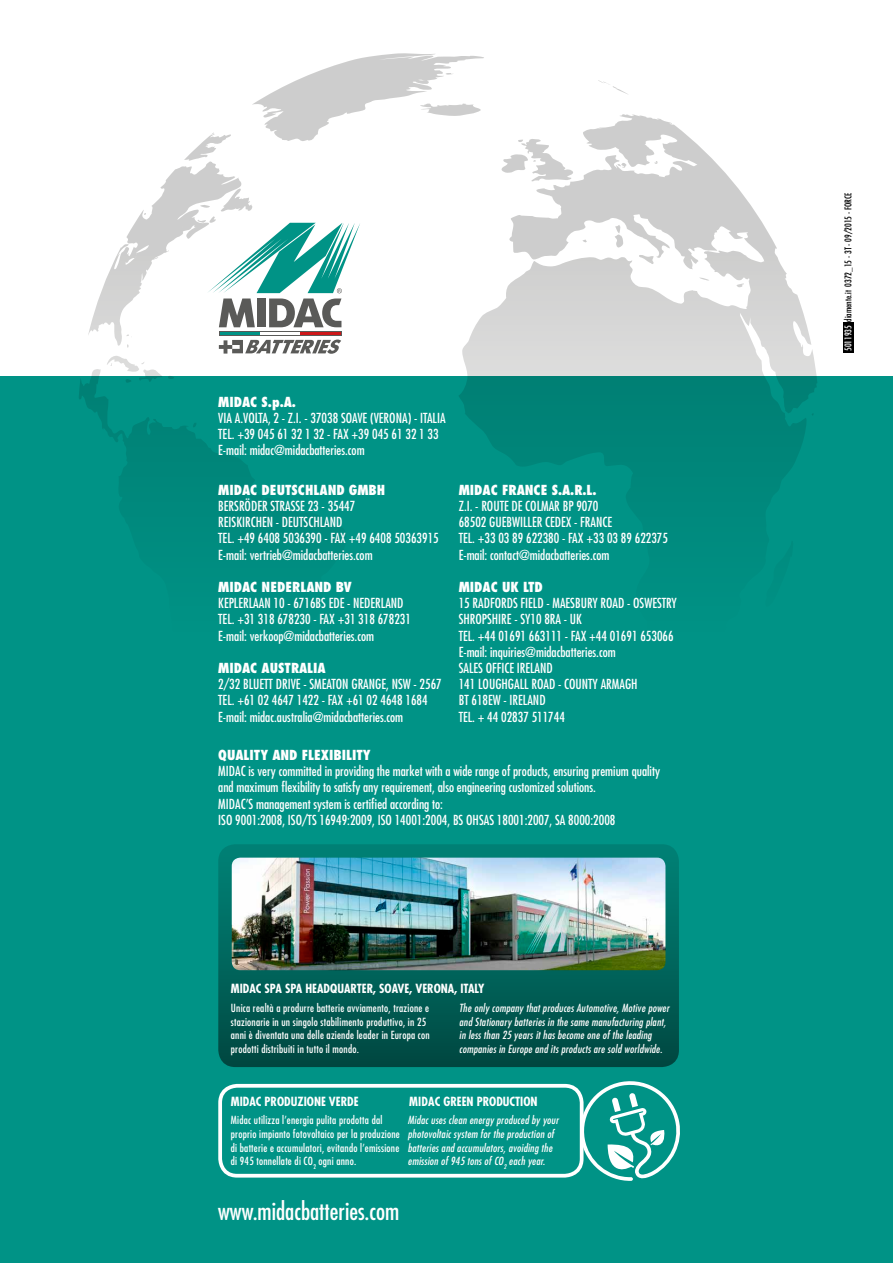
<style>
.page{position:relative;width:893px;height:1263px;background:#fff}
.page>*{position:absolute;margin:0;border:0;box-sizing:border-box;transform-origin:0 0}
.t1{font:condensed 24px "Futura Std";color:#fff}
.t2{font:condensed 13.5px/16.2px "Futura Std";color:#fff}
.t3{font:800 condensed 13.5px "Futura Std";color:#fff}
.t4{font:700 condensed 12.3px "Futura Std";color:#fff}
.t5{font:condensed 10.95px/13.6px "Futura Std";letter-spacing:.02em;color:#fff}
.t6{font:italic condensed 10.95px/13.6px "Futura Std";letter-spacing:.02em;color:#fff}
.t7{font:condensed 9px "Futura Std";color:#000}
.s1{color:#fff}
</style>
<div class="page">
<div style="left:0;top:376px;width:893px;height:887px;background:#009386"></div>
<svg style="left:459px;top:114px;width:358px;height:388px"></svg>
<svg style="left:598px;top:80px;width:29px;height:14px"></svg>
<svg style="left:501px;top:139px;width:72px;height:42px"></svg>
<svg style="left:79px;top:379px;width:198px;height:123px"></svg>
<svg style="left:639px;top:254px;width:15px;height:10px"></svg>
<svg style="left:615px;top:225px;width:8px;height:22px"></svg>
<svg style="left:618px;top:163px;width:9px;height:5px"></svg>
<svg style="left:654px;top:161px;width:4px;height:3px"></svg>
<svg style="left:699px;top:277px;width:10px;height:4px"></svg>
<svg style="left:736px;top:283px;width:8px;height:4px"></svg>
<svg style="left:88px;top:53px;width:396px;height:330px"></svg>
<svg style="left:576px;top:1081px;width:104px;height:100px"></svg>
<div style="left:218px;top:1084px;width:365px;height:93px;border:4px solid #fff;border-radius:17px"></div>
<div style="left:218px;top:844px;width:461px;height:223px;background:linear-gradient(to bottom,#008478,#004942);border-radius:17px"></div>
<img style="left:232px;top:858px;width:433px;height:112px">
<div style="left:843px;top:323px;width:11px;height:30px;background:#000"></div>
<p class="t3" style="left:218px;top:393px;width:79px">MIDAC S.p.a.</p>
<p class="t2" style="left:218px;top:410px;width:229px">Via A.Volta, 2 - Z.I. - 37038 Soave (Verona) - ITALIA<br>Tel. +39 045 61 32 1 32 - Fax +39 045 61 32 1 33<br>E-mail: midac@midacbatteries.com</p>
<p class="t3" style="left:218px;top:481px;width:169px">MIDAC DEUTSCHLAND GmbH</p>
<p class="t2" style="left:218px;top:498px;width:222px">BERSRÖDER STRASSE 23 - 35447<br>REISKIRCHEN - DEUTSCHLAND<br>Tel. +49 6408 5036390 - Fax +49 6408 50363915<br>E-mail: vertrieb@midacbatteries.com</p>
<p class="t3" style="left:218px;top:579px;width:135px">MIDAC NEDERLAND BV</p>
<p class="t2" style="left:218px;top:595px;width:194px">Keplerlaan 10 - 6716BS Ede - Nederland<br>TEL. +31 318 678230 - FAX +31 318 678231<br>E-mail: verkoop@midacbatteries.com</p>
<p class="t3" style="left:218px;top:660px;width:109px">MIDAC AUSTRALIA</p>
<p class="t2" style="left:218px;top:676px;width:225px">2/32 Blu ett Drive - Smeaton Grange, NSW - 2567<br>TEL. +61 02 4647 1422 - FAX +61 02 4648 1684<br>E-mail: midac.australia@midacbatteries.com</p>
<p class="t3" style="left:459px;top:481px;width:139px">MIDAC FRANCE S.A.R.L.</p>
<p class="t2" style="left:459px;top:498px;width:211px">Z.I. - RO UTE DE COLMAR BP 9070<br>68502 GUEBWILLER CEDEX - FRANCE<br>TEL. +33 03 89 622380 - FAX +33 03 89 622375<br>E-mail: contact@midacbatteries.com</p>
<p class="t3" style="left:459px;top:579px;width:86px">MIDAC UK Ltd</p>
<p class="t2" style="left:459px;top:595px;width:220px">15 Radfords Field - Maesbu ry Road - Oswestry<br>Shropshire - SY10 8RA - UK<br>TEL. +44 01691 663111 - FAX +44 01691 653066<br>E-mail: inquiries@midacbatteries.com<br>SALES OFFICE IRELAND<br>141 LOUGHGALL ROAD - COUNTY ARMAGH<br>BT 618EW - IRELAND<br>TEL. + 44 02837 511744</p>
<p class="t3" style="left:218px;top:746px;width:154px">QUALITY AND FLEXIBILITY</p>
<p class="t2" style="left:218px;top:763px;width:443px">MI DAC is very committed in providing the market with a wide range of products, ensuring premium quality and maximum flexibility to satisfy any requirement, also engineering customized solutions.<br>MI DAC’S management system is certified according to:<br>ISO 9001:2008, ISO/TS 16949:2009, ISO 14001:2004, BS OHSAS 18001:2007, SA 8000:2008</p>
<p class="t4" style="left:231px;top:981px;width:127px">MIDAC SpA SPA HEADQUARTER</p>
<p class="t4" style="left:373px;top:981px;width:50px">, SOAVE, VERON</p>
<p class="t4" style="left:448px;top:981px;width:53px">A, ITALY</p>
<p class="t5" style="left:231px;top:1001px;width:200px">Unica realtà a produrre batterie avviamento, trazione e stazionarie in un singolo stabilimento produttivo, in 25 anni è diventata una delle aziende leader in Europa con prodotti distribuiti in tutto il mondo.</p>
<p class="t6" style="left:459px;top:1001px;width:212px">The only company that produces Automotive, Motive power and Stationary batteries in the same manufacturing plant, in less than 25 years it has become one of the leading companies in Europe and its products are sold worldwide.</p>
<p class="t4" style="left:231px;top:1093px;width:80px">MIDAC PRODUZIONE</p>
<p class="t4" style="left:329px;top:1093px;width:30px">VERDE</p>
<p class="t4" style="left:409px;top:1093px;width:42px">MIDAC GREEN</p>
<p class="t4" style="left:477px;top:1093px;width:33px">PRODUCTION</p>
<p class="t5" style="left:231px;top:1113px;width:170px">Midac utilizza l’energia pulita prodotta dal proprio impianto fotovoltaico per la produzione di batterie e accumulatori, evitando l’emissione di 945 tonnellate di CO <sub>2</sub> ogni anno.</p>
<p class="t6" style="left:408px;top:1114px;width:152px">Midac uses clean energy produced by your photovoltaic system for the production of batteries and accumulators, avoiding the emission of 945 tons of CO<sub>2</sub> each year.</p>
<h1 class="t1" style="left:218px;top:1197px;width:183px">www.midacbatteries.com</h1>
<p class="t7" style="left:843px;top:351px;width:160px;rotate:-90deg"><span class="s1">5011935</span> diamente.it 0372_15 - 3T - 09/2015 - FORCE</p>
</div>
